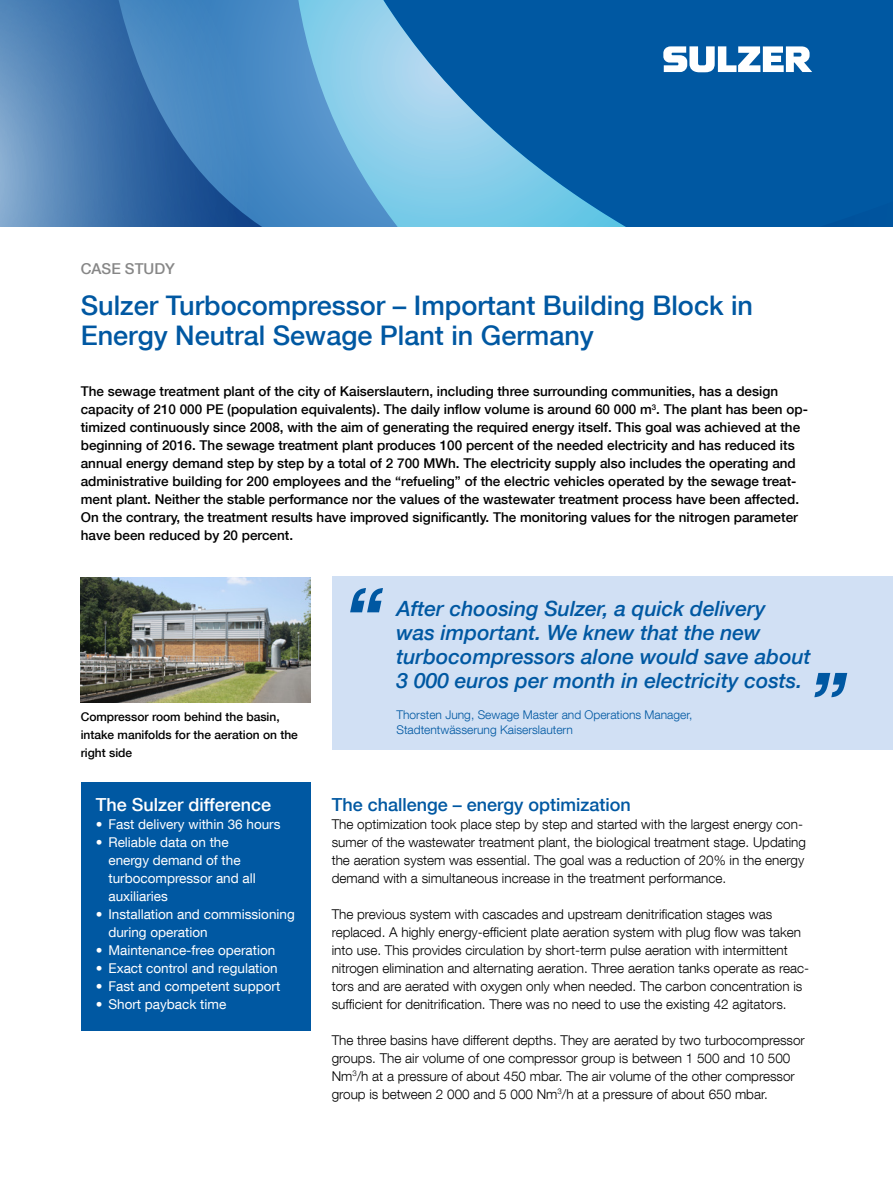
<style>
.page{position:relative;width:893px;height:1191px;background:#fff}
.page>*{position:absolute;margin:0;border:0;box-sizing:border-box;transform-origin:0 0}
.Otsikko{font:500 27px/30px "Helvetica Neue LT Com";color:#0058a2}
.Paragraph_text{font:italic 500 21px/24px "Helvetica Neue LT Com";color:#0058a2}
.Subheading{font:500 18px "Helvetica Neue LT Com";color:#0058a2}
.Subheading-2{font:500 18px "Helvetica Neue LT Com";color:#fff}
.Paragraph_text-2{font:500 15px "Helvetica Neue LT Com";color:#878787}
.Paragraph_text-3{font:300 13.5px/18px "Helvetica Neue LT Com";color:#000}
.Paragraph_text-4{font:500 13.5px/18px "Helvetica Neue LT Com";color:#000}
.t1{font:13.5px/18px "Helvetica Neue LT Com";color:#fff}
.t2{font:300 12px/15px "Helvetica Neue LT Com";color:#0058a2}
.t3{font:500 12px/18px "Helvetica Neue LT Com";color:#000}
</style>
<div class="page">
<div style="left:332px;top:576px;width:561px;height:174px;background:#d1e0f4"></div>
<svg style="left:0;top:0;width:893px;height:227px;background:#337cb7"></svg>
<svg style="left:663px;top:46px;width:149px;height:26px"></svg>
<svg style="left:350px;top:588px;width:33px;height:24px"></svg>
<svg style="left:814px;top:673px;width:33px;height:24px"></svg>
<div style="left:81px;top:781px;width:229px;height:249px;background:#0058a2"></div>
<img style="left:81px;top:577px;width:229px;height:125px">
<p class="Paragraph_text-2" style="left:81px;top:259px;width:96px">CASE STUDY</p>
<p class="Otsikko" style="left:81px;top:290px;width:674px">Sulzer Turbocompressor – Important Building Block in<br>Energy Neutral Sewage Plant in Germany</p>
<p class="Paragraph_text-4" style="left:81px;top:382px;width:729px">The sewage treatment plant of the city of Kaiserslautern, including three surrounding communities, has a design capacity of 210 000 PE (population equivalents). The daily inflow volume is around 60 000 m<sup>3</sup>. The plant has been op&shy;timized continuously since 2008, with the aim of generating the required energy itself. This goal was achieved at the beginning of 2016. The sewage treatment plant produces 100 percent of the needed electricity and has reduced its annual energy demand step by step by a total of 2 700 MWh. The electricity supply also includes the operating and administrative building for 200 employees and the “refueling” of the electric vehicles operated by the sewage treat&shy;ment plant. Neither the stable performance nor the values of the wastewater treatment process have been affected.<br>On the contrary, the treatment results have improved significantly. The monitoring values for the nitrogen parameter have been reduced by 20 percent.</p>
<p class="t3" style="left:81px;top:707px;width:219px">Compressor room behind the basin, intake manifolds for the aeration on the right side</p>
<p class="Subheading-2" style="left:96px;top:793px;width:177px">The Sulzer difference</p>
<p class="t1" style="left:96px;top:814px;width:186px">• Fast delivery within 36 hours</p>
<p class="t1" style="left:108px;top:832px;width:149px;text-indent:-13px">• Reliable data on the energy demand of the turbocompressor and all auxiliaries</p>
<p class="t1" style="left:108px;top:904px;width:188px;text-indent:-13px">• Installation and commissioning during operation</p>
<p class="t1" style="left:96px;top:940px;width:181px">• Maintenance-free operation</p>
<p class="t1" style="left:96px;top:958px;width:184px">• Exact control and regulation</p>
<p class="t1" style="left:96px;top:976px;width:186px">• Fast and competent support</p>
<p class="t1" style="left:96px;top:994px;width:132px">• Short payback time</p>
<p class="Paragraph_text" style="left:396px;top:597px;width:416px">After choosing Sulzer, a quick delivery<br>was important. We knew that the new turbocompressors alone would save about 3 000 euros per month in electricity costs.</p>
<p class="t2" style="left:396px;top:707px;width:297px">Thorsten Jung, Sewage Master and Operations Manager,<br>Stadtentwässerung Kaiserslautern</p>
<p class="Subheading" style="left:332px;top:793px;width:301px">The challenge – energy optimization</p>
<p class="Paragraph_text-3" style="left:332px;top:814px;width:476px">The optimization took place step by step and started with the largest energy con&shy;sumer of the wastewater treatment plant, the biological treatment stage. Updating the aeration system was essential. The goal was a reduction of 20% in the energy demand with a simultaneous increase in the treatment performance.</p>
<p class="Paragraph_text-3" style="left:332px;top:904px;width:479px">The previous system with cascades and upstream denitrification stages was replaced. A highly energy-efficient plate aeration system with plug flow was taken into use. This provides circulation by short-term pulse aeration with intermittent nitrogen elimination and alternating aeration. Three aeration tanks operate as reac&shy;tors and are aerated with oxygen only when needed. The carbon concentration is sufficient for denitrification. There was no need to use the existing 42 agitators.</p>
<p class="Paragraph_text-3" style="left:332px;top:1030px;width:475px">The three basins have different depths. They are aerated by two turbocompressor groups. The air volume of one compressor group is between 1 500 and 10 500<br>Nm<sup>3</sup>/h at a pressure of about 450 mbar. The air volume of the other compressor group is between 2 000 and 5 000 Nm<sup>3</sup>/h at a pressure of about 650 mbar.</p>
</div>
